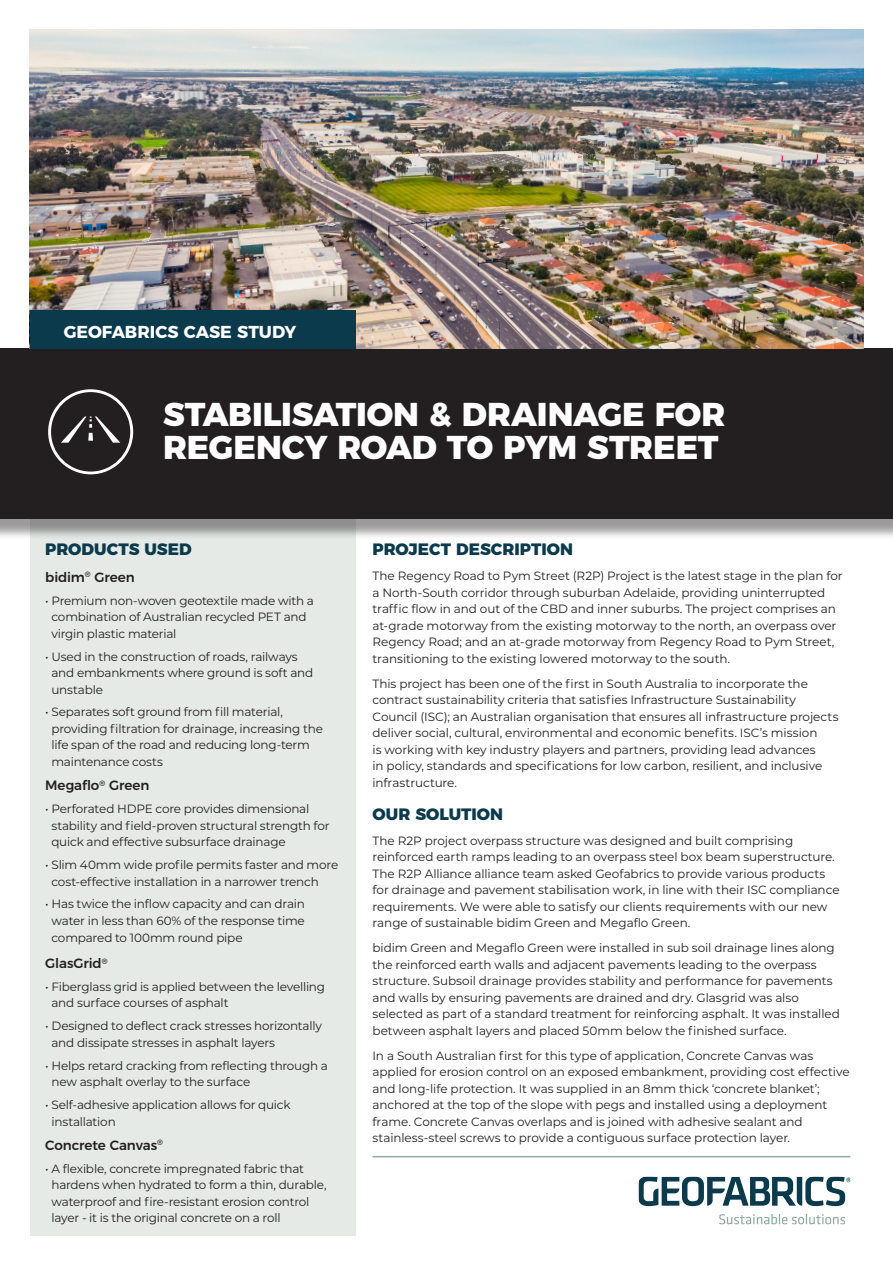
<style>
.page{position:relative;width:893px;height:1263px;background:#fff}
.page>*{position:absolute;margin:0;border:0;box-sizing:border-box;transform-origin:0 0}
.Case_Study_Heading{font:800 33px/33px "Montserrat";letter-spacing:-.01em;color:#fff}
.Case_Study_Title{font:700 17.25px "Montserrat";color:#fff}
.Case_Study_Subheadin{font:800 16.5px "Montserrat";letter-spacing:.005em;color:#0b3a4d}
.Case_Study_Bullet_Po{font:500 13.5px "Montserrat";letter-spacing:-.005em;color:#231f20}
.Case_Study_Subheadin-2{font:500 13.5px "Montserrat";letter-spacing:-.01em;color:#231f20}
.Case_Study_Body_Text{font:12px/16.5px "Montserrat";letter-spacing:-.005em;color:#231f20}
.Case_Study_Bullet_Po-2{font:12px/16.5px "Montserrat";letter-spacing:-.015em;color:#231f20}
</style>
<div class="page">
<div style="left:30px;top:516px;width:325px;height:719px;background:#e5eae7"></div>
<svg style="left:640px;top:1178px;width:209px;height:28px"></svg>
<svg style="left:719px;top:1214px;width:126px;height:10px"></svg>
<div style="left:638px;top:1176px;width:213px;height:56px;border:1px solid #fff"></div>
<hr style="left:372px;top:1156px;width:478px;height:1px;background:#91ab9f">
<div style="left:0;top:353px;width:893px;height:186px;background:#231f20;opacity:.45"></div>
<div style="left:0;top:349px;width:893px;height:170px;background:#231f20"></div>
<img style="left:30px;top:30px;width:833px;height:319px">
<svg style="left:48px;top:389px;width:85px;height:85px"></svg>
<div style="left:30px;top:310px;width:325px;height:39px;background:#0b3a4d"></div>
<p class="Case_Study_Title" style="left:64px;top:317px;width:234px">GEOFABRICS CASE STUDY</p>
<p class="Case_Study_Heading" style="left:163px;top:396px;width:564px">STABILISATION &amp; DRAINAGE FOR<br>REGENCY ROAD TO PYM STREET</p>
<p class="Case_Study_Subheadin" style="left:45px;top:536px;width:148px">PRODUCTS USED</p>
<p class="Case_Study_Subheadin-2" style="left:45px;top:566px;width:91px">bidim<sup>®</sup> Green</p>
<p class="Case_Study_Bullet_Po-2" style="left:51px;top:592px;width:264px;text-indent:-6px">• Premium non-woven geotextile made with a combination of Australian recycled PET and virgin plastic material</p>
<p class="Case_Study_Bullet_Po-2" style="left:51px;top:648px;width:263px;text-indent:-6px">• Used in the construction of roads, railways and embankments where ground is soft and unstable</p>
<p class="Case_Study_Bullet_Po-2" style="left:51px;top:703px;width:273px;text-indent:-6px">• Separates soft ground from fill material, providing filtration for drainage, increasing the life span of the road and reducing long-term maintenance costs</p>
<p class="Case_Study_Bullet_Po" style="left:45px;top:775px;width:106px">Megaflo<sup>®</sup> Green</p>
<p class="Case_Study_Bullet_Po-2" style="left:51px;top:800px;width:280px;text-indent:-6px">• Perforated HDPE core provides dimensional stability and field-proven structural strength for quick and effective subsurface drainage</p>
<p class="Case_Study_Bullet_Po-2" style="left:51px;top:856px;width:288px;text-indent:-6px">• Slim 40mm wide profile permits faster and more cost-effective installation in a narrower trench</p>
<p class="Case_Study_Bullet_Po-2" style="left:51px;top:895px;width:255px;text-align:justify;text-indent:-6px">• Has twice the inflow capacity and can drain water in less than 60% of the response time compared to 100mm round pipe</p>
<p class="Case_Study_Subheadin-2" style="left:45px;top:952px;width:64px">GlasGrid<sup>®</sup></p>
<p class="Case_Study_Bullet_Po-2" style="left:51px;top:978px;width:275px;text-indent:-6px">• Fiberglass grid is applied between the levelling and surface courses of asphalt</p>
<p class="Case_Study_Bullet_Po-2" style="left:51px;top:1017px;width:272px;text-indent:-6px">• Designed to deflect crack stresses horizontally and dissipate stresses in asphalt layers</p>
<p class="Case_Study_Bullet_Po-2" style="left:51px;top:1057px;width:278px;text-indent:-6px">• Helps retard cracking from reflecting through a new asphalt overlay to the surface</p>
<p class="Case_Study_Bullet_Po-2" style="left:51px;top:1096px;width:241px;text-indent:-6px">• Self-adhesive application allows for quick installation</p>
<p class="Case_Study_Bullet_Po" style="left:45px;top:1134px;width:119px">Concrete Canvas<sup>®</sup></p>
<p class="Case_Study_Bullet_Po-2" style="left:51px;top:1160px;width:277px;text-indent:-6px">• A flexible, concrete impregnated fabric that hardens when hydrated to form a thin, durable, waterproof and fire-resistant erosion control layer - it is the original concrete on a roll</p>
<p class="Case_Study_Subheadin" style="left:372px;top:536px;width:202px">PROJECT DESCRIPTION</p>
<p class="Case_Study_Body_Text" style="left:372px;top:567px;width:472px">The Regency Road to Pym Street (R2P) Project is the latest stage in the plan for a North-South corridor through suburban Adelaide, providing uninterrupted traffic flow in and out of the CBD and inner suburbs. The project comprises an at-grade motorway from the existing motorway to the north, an overpass over Regency Road; and an at-grade motorway from Regency Road to Pym Street, transitioning to the existing lowered motorway to the south.</p>
<p class="Case_Study_Body_Text" style="left:372px;top:675px;width:467px">This project has been one of the first in South Australia to incorporate the contract sustainability criteria that satisfies Infrastructure Sustainability Council (ISC); an Australian organisation that ensures all infrastructure projects deliver social, cultural, environmental and economic benefits. ISC’s mission<br>is working with key industry players and partners, providing lead advances<br>in policy, standards and specifications for low carbon, resilient, and inclusive infrastructure.</p>
<p class="Case_Study_Subheadin" style="left:372px;top:800px;width:132px">OUR SOLUTION</p>
<p class="Case_Study_Body_Text" style="left:372px;top:832px;width:469px">The R2P project overpass structure was designed and built comprising reinforced earth ramps leading to an overpass steel box beam superstructure.<br>The R2P Alliance alliance team asked Geofabrics to provide various products for drainage and pavement stabilisation work, in line with their ISC compliance requirements. We were able to satisfy our clients requirements with our new range of sustainable bidim Green and Megaflo Green.</p>
<p class="Case_Study_Body_Text" style="left:372px;top:939px;width:469px">bidim Green and Megaflo Green were installed in sub soil drainage lines along the reinforced earth walls and adjacent pavements leading to the overpass structure. Subsoil drainage provides stability and performance for pavements and walls by ensuring pavements are drained and dry. Glasgrid was also selected as part of a standard treatment for reinforcing asphalt. It was installed between asphalt layers and placed 50mm below the finished surface.</p>
<p class="Case_Study_Body_Text" style="left:372px;top:1047px;width:479px">In a South Australian first for this type of application, Concrete Canvas was applied for erosion control on an exposed embankment, providing cost effective and long-life protection. It was supplied in an 8mm thick ‘concrete blanket’; anchored at the top of the slope with pegs and installed using a deployment frame. Concrete Canvas overlaps and is joined with adhesive sealant and stainless-steel screws to provide a contiguous surface protection layer.</p>
</div>
